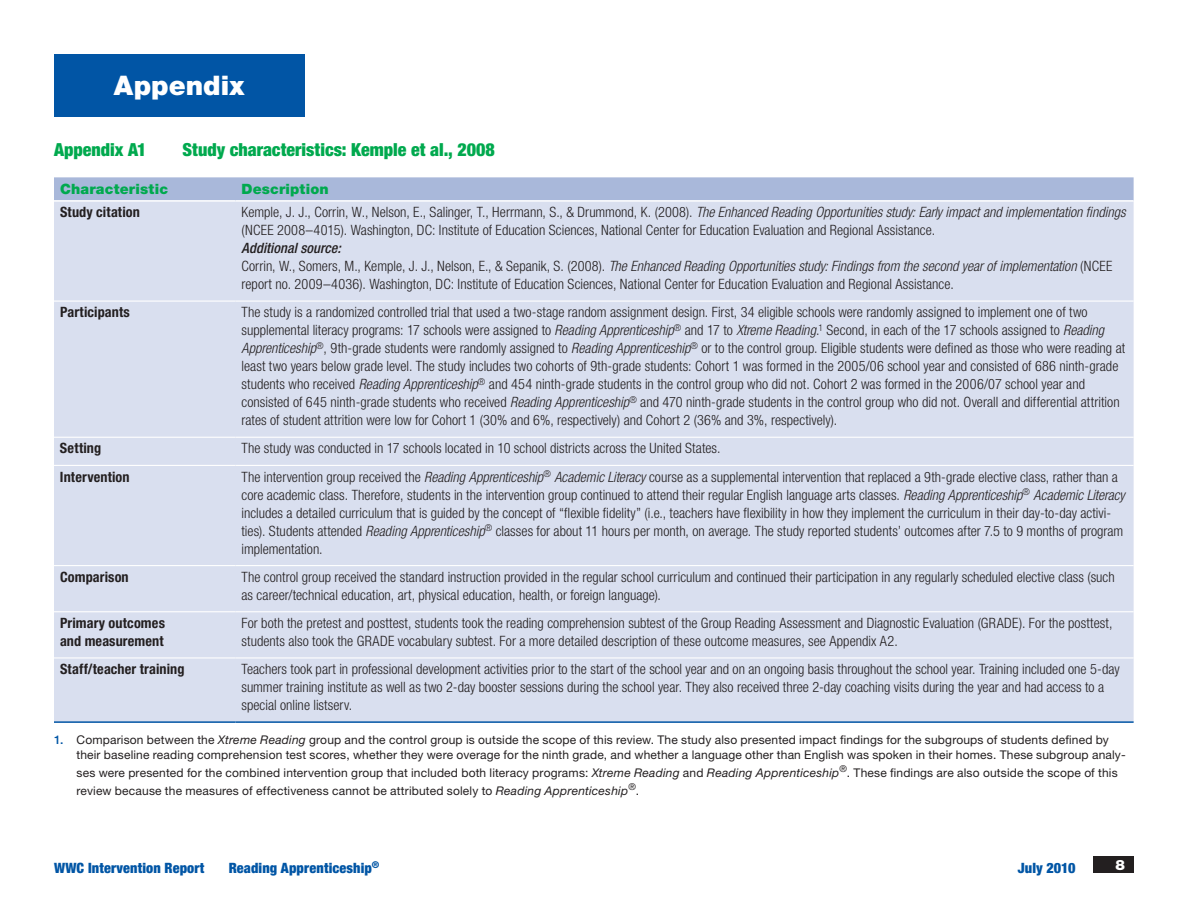
<style>
.page{position:relative;width:1188px;height:918px;background:#fff}
.page>*{position:absolute;margin:0;border:0;box-sizing:border-box;transform-origin:0 0}
.Appendix_blue_box{font:900 27px "Helvetica Neue LT Std";color:#fff}
.Appendix_title{font:900 condensed 18px "Helvetica Neue LT Std";color:#00a94e}
.Table_body_text{font:300 condensed 14.25px/18px "Helvetica Neue LT Std";letter-spacing:.005em;color:#231f20}
.Table_sub_head{font:700 condensed 14.25px/18px "Helvetica Neue LT Std";letter-spacing:.01em;color:#231f20}
.t1{font:900 condensed 14.25px "Helvetica Neue LT Std";letter-spacing:.01em;color:#0155a5}
.Table_col__head{font:900 14.25px "Helvetica Neue LT Std";letter-spacing:.01em;color:#00a94e}
.Table_body_text-2{font:italic 500 condensed 14.25px "Helvetica Neue LT Std";letter-spacing:.005em;color:#231f20}
.t2{font:900 14.25px "Helvetica Neue LT Std";color:#fff}
.Footnote{font:12px/15px "Helvetica Neue LT Std";letter-spacing:.01em;color:#231f20}
.s1{font-style:italic}
.s2{font-weight:500;color:#0155a5}
</style>
<div class="page">
<div style="left:1094px;top:856px;width:40px;height:17px;background:#231f20"></div>
<div style="left:54px;top:54px;width:250px;height:63px;background:#0155a5"></div>
<div style="left:54px;top:177px;width:1080px;height:23px;background:#a9b8da"></div>
<div style="left:54px;top:202px;width:1080px;height:519px;background:#d9dfef"></div>
<hr style="left:54px;top:301px;width:181px;height:1px;background:#fff">
<hr style="left:235px;top:301px;width:899px;height:1px;background:#fff">
<hr style="left:54px;top:437px;width:181px;height:1px;background:#fff">
<hr style="left:235px;top:437px;width:899px;height:1px;background:#fff">
<hr style="left:54px;top:465px;width:181px;height:1px;background:#fff">
<hr style="left:235px;top:465px;width:899px;height:1px;background:#fff">
<hr style="left:54px;top:565px;width:181px;height:1px;background:#fff">
<hr style="left:235px;top:565px;width:899px;height:1px;background:#fff">
<hr style="left:54px;top:611px;width:181px;height:1px;background:#fff">
<hr style="left:235px;top:611px;width:899px;height:1px;background:#fff">
<hr style="left:54px;top:657px;width:181px;height:2px;background:#fff">
<hr style="left:235px;top:657px;width:899px;height:2px;background:#fff">
<hr style="left:54px;top:721px;width:181px;height:2px;background:#0155a5">
<hr style="left:235px;top:721px;width:899px;height:2px;background:#0155a5">
<p class="Appendix_blue_box" style="left:114px;top:69px;width:132px">Appendix</p>
<p class="Appendix_title" style="left:54px;top:139px;width:94px">Appendix A1</p>
<p class="Appendix_title" style="left:183px;top:139px;width:314px">Study characteristics: Kemple et al., 2008</p>
<p class="Table_col__head" style="left:60px;top:180px;width:110px">Characteristic</p>
<p class="Table_col__head" style="left:241px;top:180px;width:89px">Description</p>
<p class="Table_sub_head" style="left:60px;top:203px;width:82px">Study citation</p>
<p class="Table_body_text" style="left:241px;top:203px;width:886px">Kemple, J. J., Corrin, W., Nelson, E., Salinger, T., Herrmann, S., &amp; Drummond, K. (2008). <span class="s1">The Enhanced Reading Opportunities study: Early impact and implementation findings </span>(NCEE 2008–4015). Washington, DC: Institute of Education Sciences, National Center for Education Evaluation and Regional Assistance.</p>
<p class="Table_body_text-2" style="left:241px;top:240px;width:101px">Additional source:</p>
<p class="Table_body_text" style="left:241px;top:257px;width:872px">Corrin, W., Somers, M., Kemple, J. J., Nelson, E., &amp; Sepanik, S. (2008). <span class="s1">The Enhanced Reading Opportunities study: Findings from the second year of implementation</span> (NCEE report no. 2009–4036). Washington, DC: Institute of Education Sciences, National Center for Education Evaluation and Regional Assistance.</p>
<p class="Table_sub_head" style="left:60px;top:303px;width:71px">Participants</p>
<p class="Table_body_text" style="left:241px;top:303px;width:885px">The study is a randomized controlled trial that used a two-stage random assignment design. First, 34 eligible schools were randomly assigned to implement one of two supplemental literacy programs: 17 schools were assigned to <span class="s1">Reading Apprenticeship</span><sup>®</sup> and 17 to <span class="s1">Xtreme Reading</span>.<sup>1</sup> Second, in each of the 17 schools assigned to <span class="s1">Reading Apprenticeship</span><sup>®</sup>, 9th-grade students were randomly assigned to <span class="s1">Reading Apprenticeship</span><sup>®</sup> or to the control group. Eligible students were defined as those who were reading at least two years below grade level. The study includes two cohorts of 9th-grade students: Cohort 1 was formed in the 2005/06 school year and consisted of 686 ninth-grade students who received <span class="s1">Reading Apprenticeship</span><sup>®</sup> and 454 ninth-grade students in the control group who did not. Cohort 2 was formed in the 2006/07 school year and consisted of 645 ninth-grade students who received <span class="s1">Reading Apprenticeship</span><sup>®</sup> and 470 ninth-grade students in the control group who did not. Overall and differential attrition rates of student attrition were low for Cohort 1 (30% and 6%, respectively) and Cohort 2 (36% and 3%, respectively).</p>
<p class="Table_sub_head" style="left:60px;top:439px;width:43px">Setting</p>
<p class="Table_body_text" style="left:241px;top:439px;width:481px">The study was conducted in 17 schools located in 10 school districts across the United States.</p>
<p class="Table_sub_head" style="left:60px;top:467px;width:71px">Intervention</p>
<p class="Table_body_text" style="left:241px;top:467px;width:885px">The intervention group received the <span class="s1">Reading Apprenticeship</span><sup>®</sup> <span class="s1">Academic Literacy</span> course as a supplemental intervention that replaced a 9th-grade elective class, rather than a core academic class. Therefore, students in the intervention group continued to attend their regular English language arts classes. <span class="s1">Reading Apprenticeship</span><sup>®</sup> <span class="s1">Academic Literacy </span>includes a detailed curriculum that is guided by the concept of “flexible fidelity” (i.e., teachers have flexibility in how they implement the curriculum in their day-to-day activi&shy;ties). Students attended <span class="s1">Reading Apprenticeship</span><sup>®</sup> classes for about 11 hours per month, on average. The study reported students’ outcomes after 7.5 to 9 months of program implementation.</p>
<p class="Table_sub_head" style="left:60px;top:568px;width:70px">Comparison</p>
<p class="Table_body_text" style="left:241px;top:568px;width:875px">The control group received the standard instruction provided in the regular school curriculum and continued their participation in any regularly scheduled elective class (such as career/technical education, art, physical education, health, or foreign language).</p>
<p class="Table_sub_head" style="left:60px;top:614px;width:106px">Primary outcomes and measurement</p>
<p class="Table_body_text" style="left:241px;top:614px;width:872px">For both the pretest and posttest, students took the reading comprehension subtest of the Group Reading Assessment and Diagnostic Evaluation (GRADE). For the posttest, students also took the GRADE vocabulary subtest. For a more detailed description of these outcome measures, see Appendix A2.</p>
<p class="Table_sub_head" style="left:60px;top:660px;width:126px">Staff/teacher training</p>
<p class="Table_body_text" style="left:241px;top:660px;width:880px">Teachers took part in professional development activities prior to the start of the school year and on an ongoing basis throughout the school year. Training included one 5-day summer training institute as well as two 2-day booster sessions during the school year. They also received three 2-day coaching visits during the year and had access to a special online listserv.</p>
<p class="Footnote" style="left:76px;top:732px;width:1051px;text-indent:-22px"><span class="s2">1.</span> Comparison between the <span class="s1">Xtreme Reading</span> group and the control group is outside the scope of this review. The study also presented impact findings for the subgroups of students defined by their baseline reading comprehension test scores, whether they were overage for the ninth grade, and whether a language other than English was spoken in their homes. These subgroup analy-</p>
<p class="Footnote" style="left:76px;top:763px;width:1043px;line-height:18px">ses were presented for the combined intervention group that included both literacy programs: <span class="s1">Xtreme Reading</span> and <span class="s1">Reading Apprenticeship</span><sup>®</sup>. These findings are also outside the scope of this review because the measures of effectiveness cannot be attributed solely to <span class="s1">Reading Apprenticeship</span><sup>®</sup>.</p>
<p class="t1" style="left:54px;top:859px;width:152px">WWC Intervention Report</p>
<p class="t1" style="left:229px;top:859px;width:152px">Reading Apprenticeship<sup>®</sup></p>
<p class="t1" style="left:1018px;top:859px;width:59px">July 2010</p>
<p class="t2" style="left:1115px;top:856px;width:11px">8</p>
</div>
